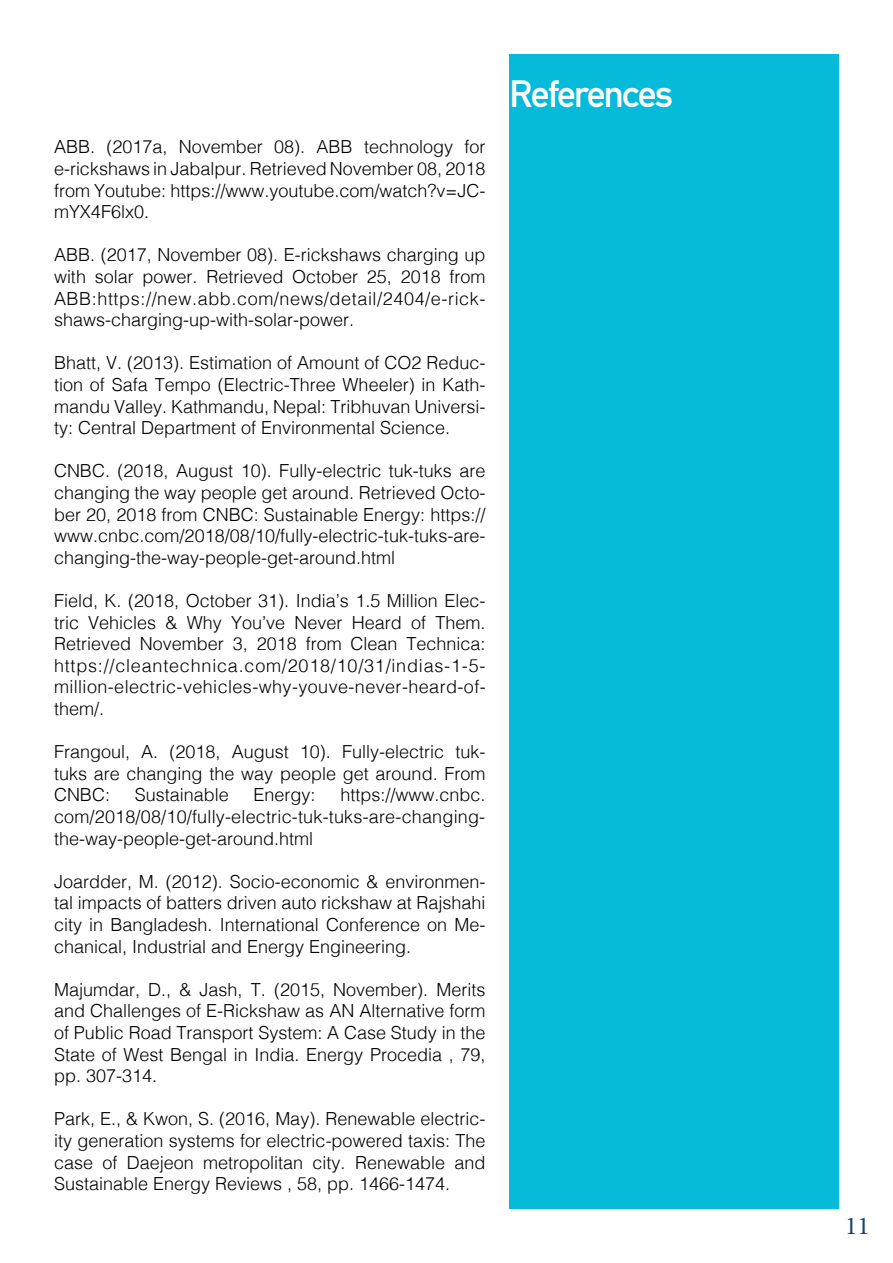
<style>
.page{position:relative;width:893px;height:1263px;background:#fff}
.page>*{position:absolute;margin:0;border:0;box-sizing:border-box;transform-origin:0 0}
.t1{font:700 37.5px "DIN Alternate";letter-spacing:-.04em;color:#fff}
.t2{font:25.5px "Minion Pro";color:#1b3f73}
.t3{font:300 18px/21.6px "Helvetica";color:#000;text-align:justify}
</style>
<div class="page">
<div style="left:509px;top:54px;width:330px;height:1155px;background:#06bbda"></div>
<p class="t3" style="left:54px;top:135px;width:433px">ABB. (2017a, November 08). ABB technology for e-rickshaws in Jabalpur. Retrieved November 08, 2018 from Youtube: https://www.youtube.com/watch?v=JC&shy;mYX4F6lx0.</p>
<p class="t3" style="left:54px;top:243px;width:433px">ABB. (2017, November 08). E-rickshaws charging up with solar power. Retrieved October 25, 2018 from ABB:https://new.abb.com/news/detail/2404/e-rick&shy;shaws-charging-up-with-solar-power.</p>
<p class="t3" style="left:54px;top:351px;width:433px">Bhatt, V. (2013). Estimation of Amount of CO2 Reduc&shy;tion of Safa Tempo (Electric-Three Wheeler) in Kath&shy;mandu Valley. Kathmandu, Nepal: Tribhuvan Universi&shy;ty: Central Department of Environmental Science.</p>
<p class="t3" style="left:54px;top:459px;width:433px">CNBC. (2018, August 10). Fully-electric tuk-tuks are changing the way people get around. Retrieved Octo&shy;ber 20, 2018 from CNBC: Sustainable Energy: https:// www.cnbc.com/2018/08/10/fully-electric-tuk-tuks-are&shy;changing-the-way-people-get-around.html</p>
<p class="t3" style="left:54px;top:588px;width:433px">Field, K. (2018, October 31). India’s 1.5 Million Elec&shy;tric Vehicles &amp; Why You’ve Never Heard of Them.<br>Retrieved November 3, 2018 from Clean Technica: https://cleantechnica.com/2018/10/31/indias-1-5- million-electric-vehicles-why-youve-never-heard-of&shy;them/.</p>
<p class="t3" style="left:54px;top:740px;width:433px">Frangoul, A. (2018, August 10). Fully-electric tuk&shy;tuks are changing the way people get around. From CNBC:</p>
<p class="t3" style="left:54px;top:783px;width:433px;text-indent:286px">https://www.cnbc. com/2018/08/10/fully-electric-tuk-tuks-are-changing&shy;the-way-people-get-around.html</p>
<p class="t3" style="left:54px;top:869px;width:433px">Joardder, M. (2012). Socio-economic &amp; environmen&shy;tal impacts of batters driven auto rickshaw at Rajshahi city in Bangladesh. International Conference on Me&shy;chanical, Industrial and Energy Engineering.</p>
<p class="t3" style="left:54px;top:977px;width:433px">Majumdar, D., &amp; Jash, T. (2015, November). Merits and Challenges of E-Rickshaw as AN Alternative form of Public Road Transport System: A Case Study in the State of West Bengal in India. Energy Procedia , 79, pp. 307-314.</p>
<p class="t3" style="left:54px;top:1107px;width:433px">Park, E., &amp; Kwon, S. (2016, May). Renewable electric&shy;ity generation systems for electric-powered taxis: The case of Daejeon metropolitan city. Renewable and Sustainable Energy Reviews , 58, pp. 1466-1474.</p>
<p class="t3" style="left:135px;top:783px;width:96px">Sustainable</p>
<p class="t3" style="left:254px;top:783px;width:64px">Energy:</p>
<p class="t1" style="left:509px;top:66px;width:165px">References</p>
<p class="t2" style="left:845px;top:1208px;width:26px">11</p>
</div>
